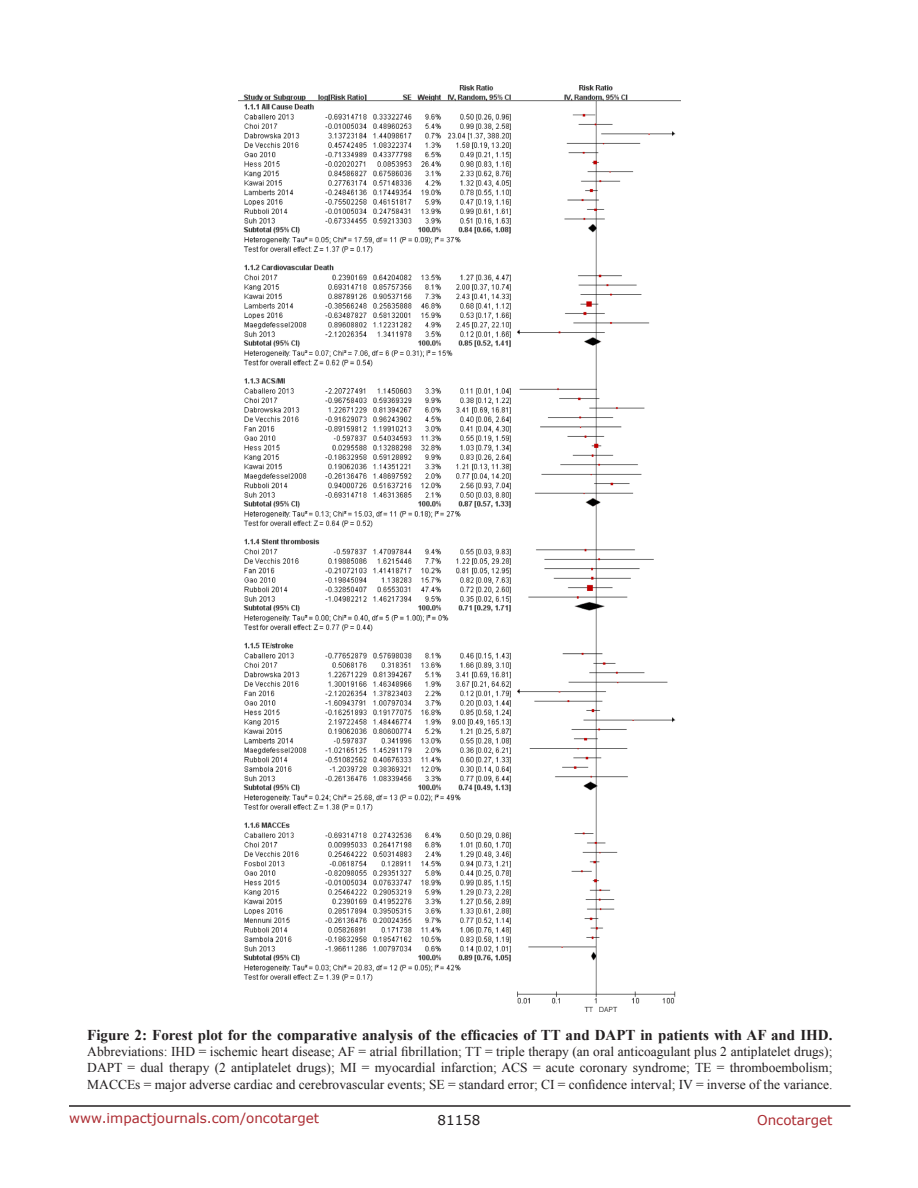
<style>
.page{position:relative;width:918px;height:1188px;background:#fff}
.page>*{position:absolute;margin:0;border:0;box-sizing:border-box;transform-origin:0 0}
.FigureText{font:700 15px "Times New Roman";color:#231f20}
.FigureText-2{font:13.5px/16.2px "Times New Roman";color:#231f20;text-align:justify}
.t1{font:13.5px "Verdana";color:#ac2b31}
.t2{font:13.5px "Verdana";color:#231f20}
</style>
<div class="page">
<hr style="left:69px;top:1105px;width:781px;height:2px;background:#231f20">
<img style="left:239px;top:85px;width:442px;height:927px">
<p class="FigureText" style="left:87px;top:1025px;width:747px">Figure 2: Forest plot for the comparative analysis of the efficacies of TT and DAPT in patients with AF and IHD.</p>
<p class="FigureText-2" style="left:87px;top:1043px;width:747px">Abbreviations: IHD = ischemic heart disease; AF = atrial fibrillation; TT = triple therapy (an oral anticoagulant plus 2 antiplatelet drugs); DAPT = dual therapy (2 antiplatelet drugs); MI = myocardial infarction; ACS = acute coronary syndrome; TE = thromboembolism; MACCEs = major adverse cardiac and cerebrovascular events; SE = standard error; CI = confidence interval; IV = inverse of the variance.</p>
<p class="t1" style="left:69px;top:1109px;width:252px">www.impactjournals.com/oncotarget</p>
<p class="t2" style="left:438px;top:1111px;width:44px">81158</p>
<p class="t1" style="left:757px;top:1111px;width:77px">Oncotarget</p>
</div>
